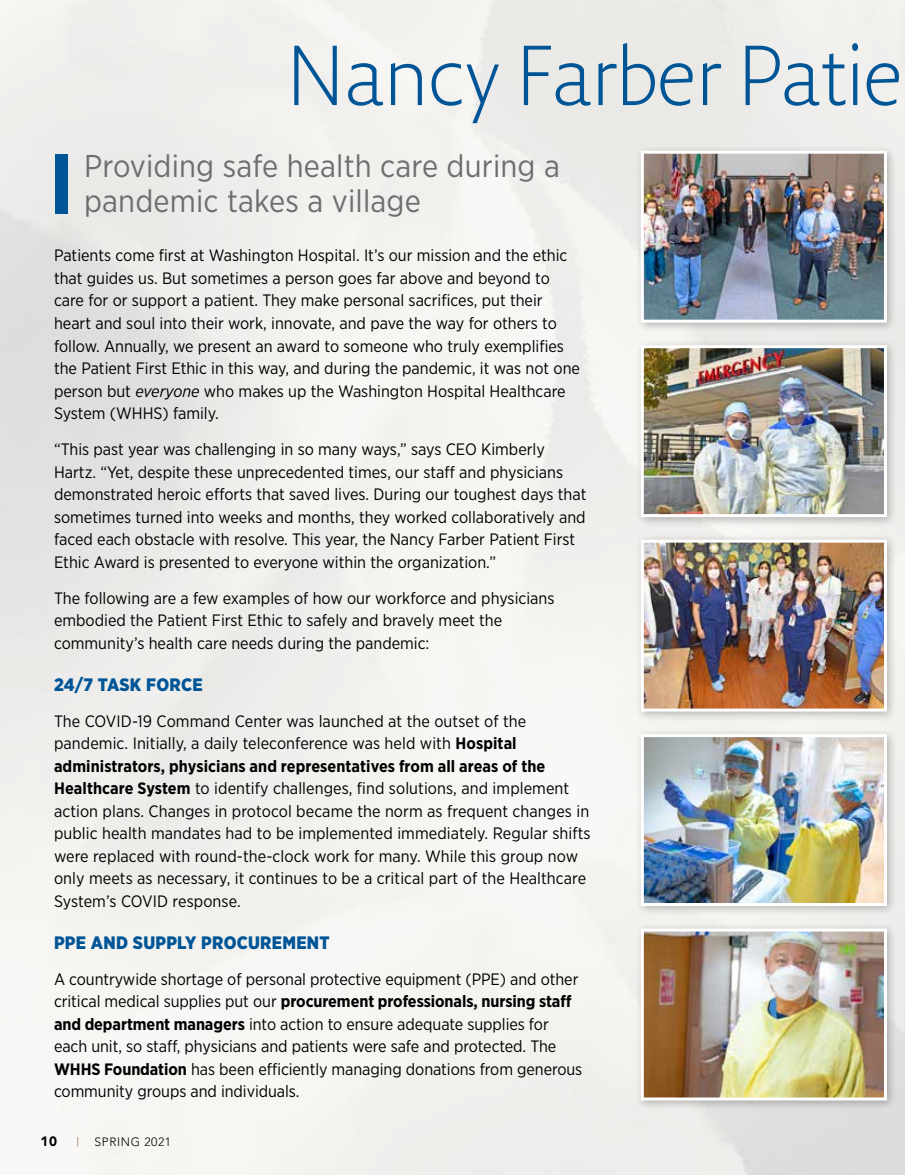
<style>
.page{position:relative;width:905px;height:1175px;background:#fff}
.page>*{position:absolute;margin:0;border:0;box-sizing:border-box;transform-origin:0 0}
.t1{font:300 82.5px "Fresco Sans Pro";color:#005596}
.t2{font:31.5px/34.5px "Gotham Narrow";letter-spacing:.005em;color:#6d6e71}
.t3{font:900 18px "Gotham Narrow";letter-spacing:.015em;color:#005596}
.t4{font:16.5px/22.5px "Gotham Narrow";color:#000}
.t5{font:900 13.5px "Avenir";color:#000}
.t6{font:300 12px "Avenir";letter-spacing:.05em;color:#000}
.t7{font:300 12px "Avenir";color:#955c37}
.s1{font-style:italic}
.s2{font-weight:700}
</style>
<div class="page">
<img style="left:0;top:0;width:904px;height:1174px">
<hr style="left:904px;top:0;width:1px;height:1174px;background:#f6f4ee">
<div style="left:55px;top:154px;width:13px;height:59px;background:#005596"></div>
<div style="left:635px;top:339px;width:262px;height:189px;background:#000;opacity:.25"></div>
<img style="left:644px;top:349px;width:238px;height:164px">
<div style="left:640px;top:345px;width:246px;height:172px;border:3px solid #fff"></div>
<div style="left:635px;top:533px;width:262px;height:189px;background:#000;opacity:.25"></div>
<img style="left:644px;top:543px;width:238px;height:164px">
<div style="left:640px;top:539px;width:246px;height:172px;border:3px solid #fff"></div>
<div style="left:635px;top:728px;width:262px;height:188px;background:#000;opacity:.25"></div>
<img style="left:644px;top:738px;width:238px;height:164px">
<div style="left:640px;top:734px;width:246px;height:172px;border:3px solid #fff"></div>
<div style="left:635px;top:922px;width:262px;height:189px;background:#000;opacity:.25"></div>
<img style="left:644px;top:932px;width:238px;height:164px">
<div style="left:640px;top:928px;width:246px;height:172px;border:3px solid #fff"></div>
<div style="left:635px;top:145px;width:262px;height:188px;background:#000;opacity:.25"></div>
<img style="left:644px;top:155px;width:238px;height:163px">
<div style="left:640px;top:151px;width:246px;height:171px;border:3px solid #fff"></div>
<h1 class="t1" style="left:286px;top:24px;width:617px">Nancy Farber Patie</h1>
<h2 class="t2" style="left:84px;top:148px;width:477px">Providing safe health care during a pandemic takes a village</h2>
<p class="t4" style="left:54px;top:244px;width:527px">Patients come first at Washington Hospital. It’s our mission and the ethic that guides us. But sometimes a person goes far above and beyond to care for or support a patient. They make personal sacrifices, put their heart and soul into their work, innovate, and pave the way for others to follow. Annually, we present an award to someone who truly exemplifies the Patient First Ethic in this way, and during the pandemic, it was not one person but <span class="s1">everyone</span> who makes up the Washington Hospital Healthcare System (WHHS) family.</p>
<p class="t4" style="left:54px;top:437px;width:534px">“This past year was challenging in so many ways,” says CEO Kimberly Hartz. “Yet, despite these unprecedented times, our staff and physicians demonstrated heroic efforts that saved lives. During our toughest days that sometimes turned into weeks and months, they worked collaboratively and faced each obstacle with resolve. This year, the Nancy Farber Patient First Ethic Award is presented to everyone within the organization.”</p>
<p class="t4" style="left:54px;top:586px;width:502px">The following are a few examples of how our workforce and physicians embodied the Patient First Ethic to safely and bravely meet the community’s health care needs during the pandemic:</p>
<p class="t3" style="left:54px;top:672px;width:150px">24/7 TASK FORCE</p>
<p class="t4" style="left:54px;top:709px;width:538px">The COVID-19 Command Center was launched at the outset of the pandemic. Initially, a daily teleconference was held with <span class="s2">Hospital administrators, physicians and representatives from all areas of the Healthcare System</span> to identify challenges, find solutions, and implement action plans. Changes in protocol became the norm as frequent changes in public health mandates had to be implemented immediately. Regular shifts were replaced with round-the-clock work for many. While this group now only meets as necessary, it continues to be a critical part of the Healthcare System’s COVID response.</p>
<p class="t3" style="left:54px;top:930px;width:277px">PPE AND SUPPLY PROCUREMENT</p>
<p class="t4" style="left:54px;top:967px;width:530px">A countrywide shortage of personal protective equipment (PPE) and other critical medical supplies put our <span class="s2">procurement professionals, nursing staff and department managers</span> into action to ensure adequate supplies for each unit, so staff, physicians and patients were safe and protected. The <span class="s2">WHHS Foundation</span> has been efficiently managing donations from generous community groups and individuals.</p>
<p class="t5" style="left:40px;top:1132px;width:18px">10</p>
<p class="t7" style="left:76px;top:1134px;width:4px">|</p>
<p class="t6" style="left:95px;top:1134px;width:78px">SPRING 2021</p>
</div>
